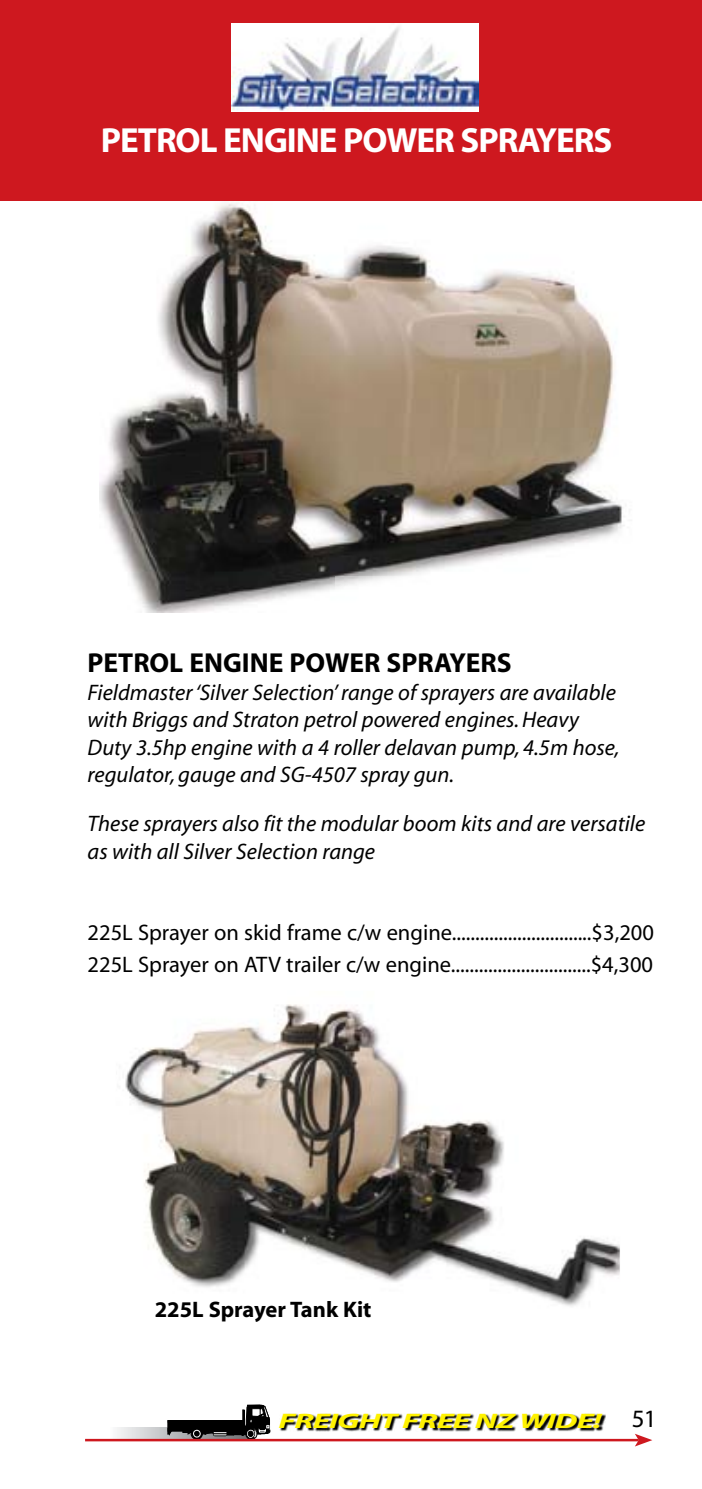
<style>
.page{position:relative;width:702px;height:1489px;background:#fff}
.page>*{position:absolute;margin:0;border:0;box-sizing:border-box;transform-origin:0 0}
.t1{font:700 35px "Myriad";letter-spacing:-.03em;color:#fff}
.t2{font:700 27.5px "Myriad";color:#000}
.t3{font:italic 22.5px/27.5px "Myriad";color:#000}
.t4{font:22.5px/32.5px "Myriad";color:#000}
.t5{font:700 22.5px "Myriad";color:#000}
.t6{font:italic 700 21px "Myriad";letter-spacing:-.03em;color:#fff200;scale:1.58 1}
.s1{font-weight:400;font-style:normal;font-size:25px;color:#000}
</style>
<div class="page">
<svg style="left:117px;top:1404px;width:153px;height:34px"></svg>
<svg style="left:280px;top:1413px;width:326px;height:18px"></svg>
<hr style="left:85px;top:1438px;width:553px;height:3px;background:#ce181f">
<svg style="left:634px;top:1433px;width:18px;height:13px"></svg>
<img style="left:100px;top:203px;width:525px;height:409px">
<div style="left:0;top:0;width:702px;height:201px;background:#ce181f"></div>
<div style="left:335px;top:576px;width:354px;height:36px;background:#fff"></div>
<img style="left:125px;top:1004px;width:494px;height:303px">
<img style="left:231px;top:24px;width:247px;height:87px">
<h1 class="t1" style="left:101px;top:122px;width:513px">PETROL ENGINE POWER SPRAYERS</h1>
<p class="t2" style="left:88px;top:648px;width:425px">PETROL ENGINE POWER SPRAYERS</p>
<p class="t3" style="left:88px;top:679px;width:533px">Fieldmaster ‘Silver Selection’ range of sprayers are available with Briggs and Straton petrol powered engines. Heavy Duty 3.5hp engine with a 4 roller delavan pump, 4.5m hose, regulator, gauge and SG-4507 spray gun.</p>
<p class="t3" style="left:88px;top:810px;width:559px">These sprayers also fit the modular boom kits and are versatile as with all Silver Selection range</p>
<p class="t4" style="left:88px;top:917px;width:568px">225L Sprayer on skid frame c/w engine..............................$3,200<br>225L Sprayer on ATV trailer c/w engine..............................$4,300</p>
<p class="t5" style="left:155px;top:1297px;width:218px">225L Sprayer Tank Kit</p>
<p class="t6" style="left:278px;top:1410px;width:241px">FREIGHT FREE NZ WIDE! <span class="s1">51</span></p>
</div>
